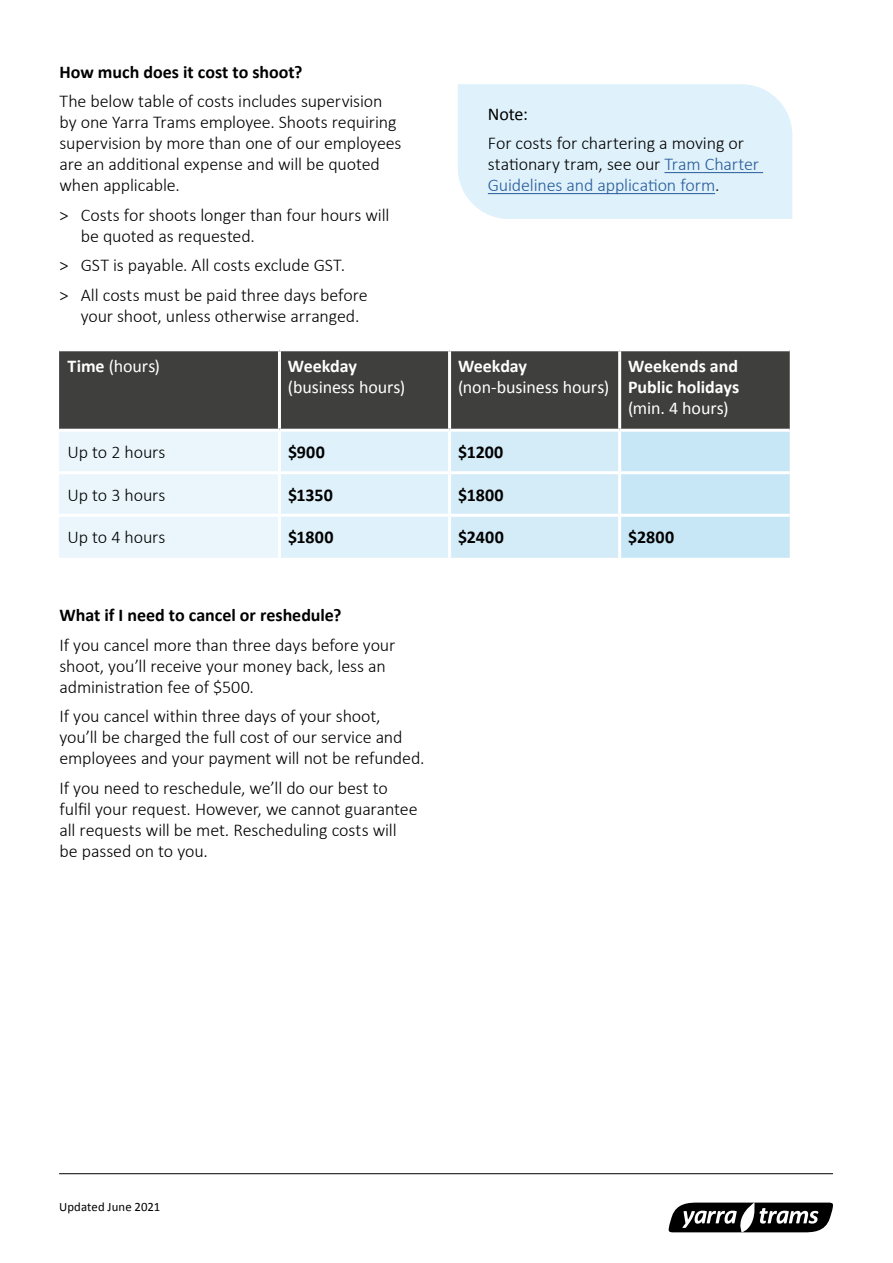
<style>
.page{position:relative;width:893px;height:1263px;background:#fff}
.page>*{position:absolute;margin:0;border:0;box-sizing:border-box;transform-origin:0 0}
.t1{font:300 18px/21px "Calibri";letter-spacing:-.01em;color:#000}
.t2{font:700 18px "Calibri";color:#000}
.t3{font:18px "Calibri";letter-spacing:-.005em;color:#fff}
.t4{font:700 18px/21px "Calibri";letter-spacing:-.005em;color:#fff}
.t5{font:18px "Calibri";color:#000}
.t6{font:12.75px "Calibri";letter-spacing:.005em;color:#000}
.s1{font-weight:700}
.s2{color:#275b9b}
</style>
<div class="page">
<hr style="left:59px;top:1173px;width:774px;height:1px;background:#000">
<svg style="left:669px;top:1202px;width:164px;height:30px"></svg>
<div style="left:458px;top:84px;width:334px;height:135px;background:#dff1fa"></div>
<div style="left:59px;top:351px;width:731px;height:78px;background:#3f3f3e"></div>
<svg style="left:59px;top:432px;width:731px;height:126px;background:#daeff9"></svg>
<hr style="left:278px;top:351px;width:3px;height:78px;background:#fff">
<hr style="left:448px;top:351px;width:3px;height:78px;background:#fff">
<hr style="left:618px;top:351px;width:3px;height:78px;background:#fff">
<hr style="left:278px;top:432px;width:3px;height:39px;background:#fff">
<hr style="left:448px;top:432px;width:3px;height:39px;background:#fff">
<hr style="left:618px;top:432px;width:3px;height:39px;background:#fff">
<hr style="left:59px;top:471px;width:220px;height:3px;background:#fff">
<hr style="left:279px;top:471px;width:171px;height:3px;background:#fff">
<hr style="left:278px;top:474px;width:3px;height:40px;background:#fff">
<hr style="left:450px;top:471px;width:170px;height:3px;background:#fff">
<hr style="left:448px;top:474px;width:3px;height:40px;background:#fff">
<hr style="left:620px;top:471px;width:170px;height:3px;background:#fff">
<hr style="left:618px;top:474px;width:3px;height:40px;background:#fff">
<hr style="left:59px;top:514px;width:220px;height:3px;background:#fff">
<hr style="left:279px;top:514px;width:171px;height:3px;background:#fff">
<hr style="left:278px;top:517px;width:3px;height:41px;background:#fff">
<hr style="left:450px;top:514px;width:170px;height:3px;background:#fff">
<hr style="left:448px;top:517px;width:3px;height:41px;background:#fff">
<hr style="left:620px;top:514px;width:170px;height:3px;background:#fff">
<hr style="left:618px;top:517px;width:3px;height:41px;background:#fff">
<hr style="left:664px;top:172px;width:99px;height:1px;background:#275b9b">
<hr style="left:488px;top:193px;width:227px;height:1px;background:#275b9b">
<p class="t2" style="left:60px;top:60px;width:244px">How much does it cost to shoot?</p>
<p class="t1" style="left:60px;top:90px;width:344px">The below table of costs includes supervision by one Yarra Trams employee. Shoots requiring supervision by more than one of our employees are an additional expense and will be quoted when applicable.</p>
<p class="t1" style="left:81px;top:203px;width:310px;text-indent:-21px">&gt; Costs for shoots longer than four hours will be quoted as requested.</p>
<p class="t1" style="left:60px;top:250px;width:310px;line-height:29.5px">&gt; GST is payable. All costs exclude GST.<br>&gt; All costs must be paid three days before</p>
<p class="t1" style="left:81px;top:304px;width:280px">your shoot, unless otherwise arranged.</p>
<p class="t3" style="left:68px;top:354px;width:94px"><span class="s1">Time</span> (hours)</p>
<p class="t4" style="left:288px;top:354px;width:71px">Weekday</p>
<p class="t3" style="left:288px;top:375px;width:119px">(business hours)</p>
<p class="t5" style="left:488px;top:102px;width:41px">Note:</p>
<p class="t1" style="left:488px;top:132px;width:273px">For costs for chartering a moving or stationary tram, see our <span class="s2">Tram Charter<br>Guidelines and application form</span>.</p>
<p class="t4" style="left:458px;top:354px;width:71px">Weekday</p>
<p class="t3" style="left:458px;top:375px;width:153px">(non-business hours)</p>
<p class="t4" style="left:628px;top:354px;width:113px">Weekends and<br>Public holidays</p>
<p class="t3" style="left:628px;top:396px;width:102px">(min. 4 hours)</p>
<p class="t1" style="left:68px;top:441px;width:99px">Up to 2 hours</p>
<p class="t2" style="left:288px;top:441px;width:38px">$900</p>
<p class="t2" style="left:458px;top:441px;width:47px">$1200</p>
<p class="t1" style="left:68px;top:483px;width:99px">Up to 3 hours</p>
<p class="t2" style="left:288px;top:484px;width:46px">$1350</p>
<p class="t2" style="left:458px;top:484px;width:47px">$1800</p>
<p class="t1" style="left:68px;top:526px;width:99px">Up to 4 hours</p>
<p class="t2" style="left:288px;top:526px;width:47px">$1800</p>
<p class="t2" style="left:458px;top:526px;width:47px">$2400</p>
<p class="t2" style="left:628px;top:526px;width:47px">$2800</p>
<p class="t2" style="left:60px;top:604px;width:283px">What if I need to cancel or reshedule?</p>
<p class="t1" style="left:60px;top:633px;width:337px">If you cancel more than three days before your shoot, you’ll receive your money back, less an administration fee of $500.</p>
<p class="t1" style="left:60px;top:705px;width:367px">If you cancel within three days of your shoot,<br>you’ll be charged the full cost of our service and employees and your payment will not be refunded.</p>
<p class="t1" style="left:60px;top:776px;width:360px">If you need to reschedule, we’ll do our best to fulfil your request. However, we cannot guarantee all requests will be met. Rescheduling costs will be passed on to you.</p>
<p class="t6" style="left:59px;top:1199px;width:103px">Updated June 2021</p>
</div>
